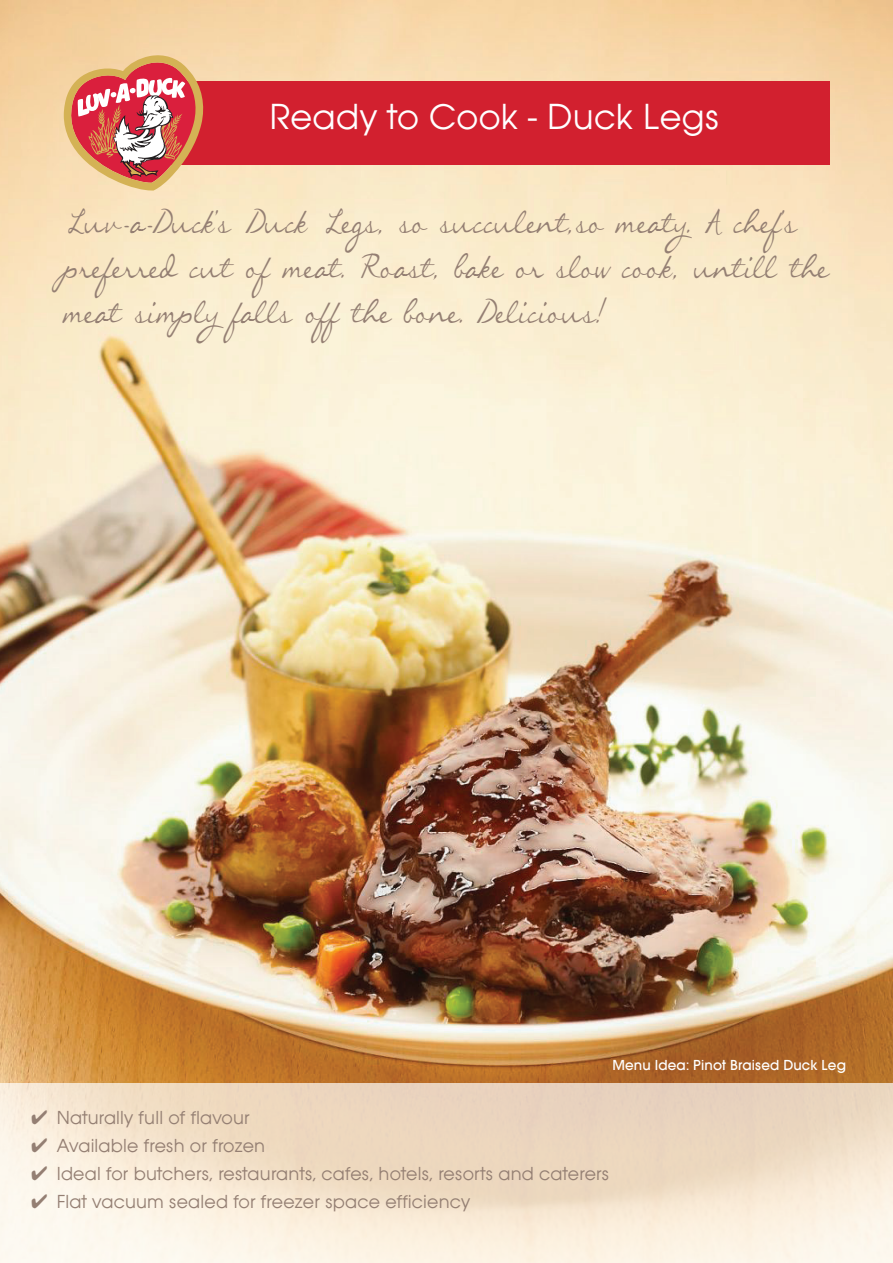
<style>
.page{position:relative;width:893px;height:1263px;background:#fff}
.page>*{position:absolute;margin:0;border:0;box-sizing:border-box;transform-origin:0 0}
.t1{font:48.75px/45px "Callie Hand";color:#947f73;scale:.69 1}
.t2{font:37.5px "Avant Gard Goth EF";letter-spacing:.01em;color:#fff}
.t3{font:19.5px "Avant Gard Goth EF";letter-spacing:.01em;color:#947f73}
.t4{font:500 15px "Avant Gard Goth EF";letter-spacing:.01em;color:#fff}
</style>
<div class="page">
<img style="left:0;top:0;width:893px;height:1083px">
<svg style="left:0;top:1083px;width:893px;height:180px;background:#f3e3d0"></svg>
<div style="left:156px;top:81px;width:673px;height:84px;background:#d2202f"></div>
<svg style="left:64px;top:55px;width:139px;height:136px"></svg>
<h2 class="t2" style="left:269px;top:95px;width:451px">Ready to Cook - Duck Legs</h2>
<h1 class="t1" style="left:64px;top:194px;width:1111px">Luv-a-Duck’s Duck Legs, so succulent,so meaty. A chef’s preferred cut of meat. Roast, bake or slow cook, untill the meat simply falls off the bone. Delicious!</h1>
<p class="t4" style="left:612px;top:1056px;width:235px">Menu Idea: Pinot Braised Duck Leg</p>
<p class="t3" style="left:31px;top:1106px;width:220px">✔ Naturally full of flavour</p>
<p class="t3" style="left:31px;top:1134px;width:236px">✔ Available fresh or frozen</p>
<p class="t3" style="left:31px;top:1162px;width:579px">✔ Ideal for butchers, restaurants, cafes, hotels, resorts and caterers</p>
<p class="t3" style="left:31px;top:1190px;width:441px">✔ Flat vacuum sealed for freezer space efficiency</p>
</div>
